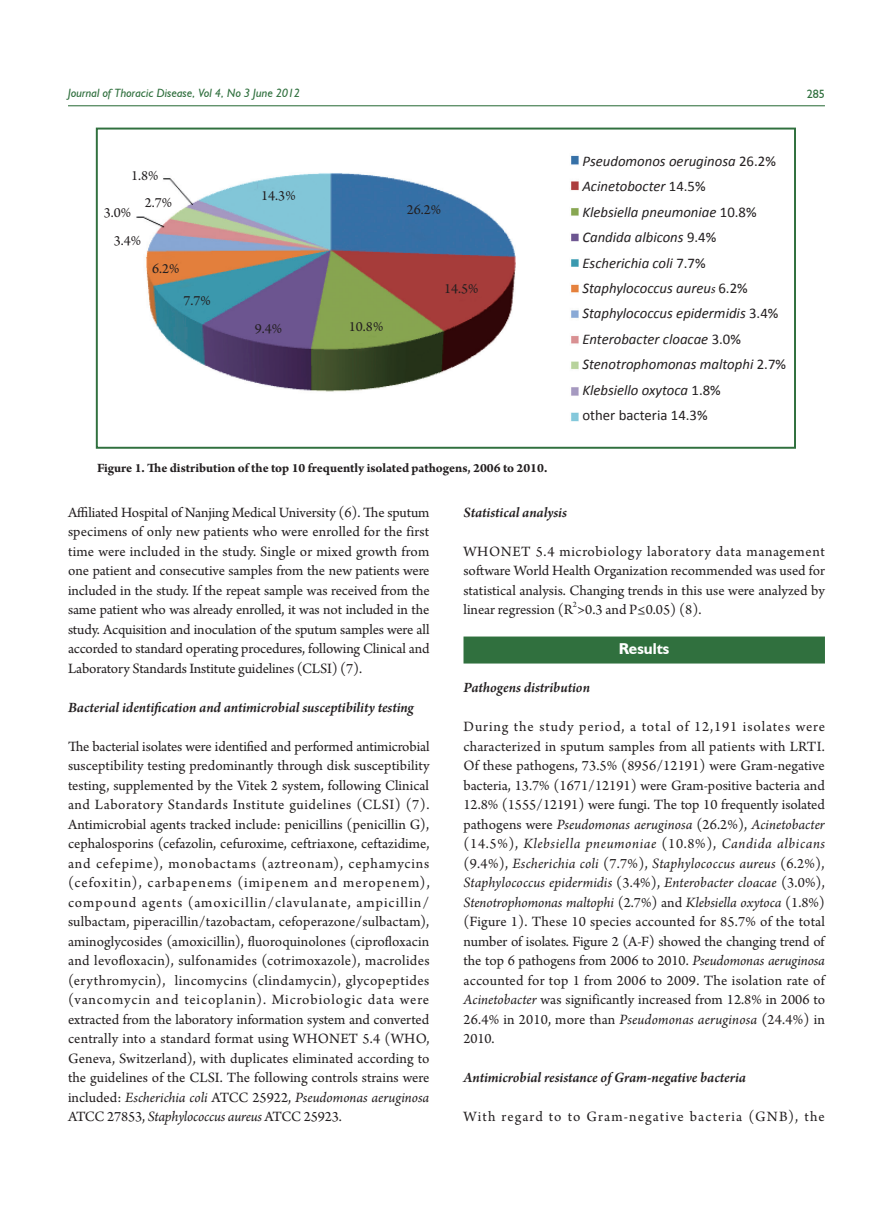
<style>
.page{position:relative;width:893px;height:1212px;background:#fff}
.page>*{position:absolute;margin:0;border:0;box-sizing:border-box;transform-origin:0 0}
.t1{font:700 15.75px "Humanist 521 BT";color:#fff}
.t2{font:15px/19.5px "Arno Pro";color:#231f20;text-align:justify}
.t3{font:italic 600 15px "Arno Pro";letter-spacing:-.005em;color:#231f20}
.t4{font:15px "Arno Pro";letter-spacing:.07em;color:#231f20}
.t5{font:italic 14.7px/25.3px "Calibri";color:#231f20}
.t6{font:14.7px/27.8px "Arno Pro";color:#231f20}
.t7{font:700 13.5px "Arno Pro";color:#231f20}
.t8{font:italic 12px "Humanist 521 BT";color:#30703e}
.t9{font:12px "Humanist 521 BT";color:#30703e}
.t10{font:8.7px "Arno Pro";color:#231f20}
.s1{font-style:normal}
.s2{font-family:"Arno Pro"}
.s3{font-style:italic}
</style>
<div class="page">
<hr style="left:68px;top:105px;width:757px;height:1px;background:#30703e">
<div style="left:463px;top:636px;width:362px;height:27px;background:#30703e"></div>
<img style="left:136px;top:155px;width:446px;height:267px">
<div style="left:96px;top:128px;width:700px;height:321px;border:2px solid #30703e"></div>
<p class="t8" style="left:68px;top:86px;width:234px">Journal of Thoracic Disease, Vol 4, No 3 June 2012</p>
<p class="t9" style="left:807px;top:87px;width:20px">285</p>
<p class="t6" style="left:131px;top:162px;width:29px">1.8%</p>
<p class="t6" style="left:114px;top:200px;width:29px;text-indent:-10px">3.0%<br>3.4%</p>
<p class="t6" style="left:152px;top:255px;width:29px">6.2%</p>
<p class="t6" style="left:145px;top:189px;width:29px">2.7%</p>
<p class="t6" style="left:184px;top:287px;width:29px">7.7%</p>
<p class="t6" style="left:261px;top:182px;width:36px">14.3%</p>
<p class="t6" style="left:407px;top:197px;width:36px">26.2%</p>
<p class="t6" style="left:255px;top:316px;width:29px">9.4%</p>
<p class="t6" style="left:349px;top:314px;width:36px">10.8%</p>
<p class="t6" style="left:444px;top:275px;width:36px">14.5%</p>
<p class="t7" style="left:97px;top:460px;width:452px">Figure 1. The distribution of the top 10 frequently isolated pathogens, 2006 to 2010.</p>
<p class="t5" style="left:582px;top:148px;width:205px">Pseudomonos oeruginosa <span class="s1">26.2%<br></span>Acinetobocter <span class="s1">14.5%<br></span>Klebsiella pneumoniae <span class="s1">10.8%<br></span>Candida albicons <span class="s1">9.4%<br></span>Escherichia coli <span class="s1">7.7%<br></span>Staphylococcus aureu<span class="s2">s</span> <span class="s1">6.2%<br></span>Staphylococcus epidermidis <span class="s1">3.4%<br></span>Enterobacter cloacae <span class="s1">3.0%<br></span>Stenotrophomonas maltophi <span class="s1">2.7%<br></span>Klebsiello oxytoca <span class="s1">1.8%<br>other bacteria 14.3%</span></p>
<p class="t2" style="left:68px;top:503px;width:363px">Affiliated Hospital of Nanjing Medical University (6). The sputum specimens of only new patients who were enrolled for the first time were included in the study. Single or mixed growth from one patient and consecutive samples from the new patients were included in the study. If the repeat sample was received from the same patient who was already enrolled, it was not included in the study. Acquisition and inoculation of the sputum samples were all accorded to standard operating procedures, following Clinical and Laboratory Standards Institute guidelines (CLSI) (7).</p>
<p class="t3" style="left:68px;top:698px;width:347px">Bacterial identification and antimicrobial susceptibility testing</p>
<p class="t2" style="left:68px;top:737px;width:363px">The bacterial isolates were identified and performed antimicrobial susceptibility testing predominantly through disk susceptibility testing, supplemented by the Vitek 2 system, following Clinical and Laboratory Standards Institute guidelines (CLSI) (7).<br>Antimicrobial agents tracked include: penicillins (penicillin G), cephalosporins (cefazolin, cefuroxime, ceftriaxone, ceftazidime, and cefepime), monobactams (aztreonam), cephamycins (cefoxitin), carbapenems (imipenem and meropenem), compound agents (amoxicillin/clavulanate, ampicillin/ sulbactam, piperacillin/tazobactam, cefoperazone/sulbactam), aminoglycosides (amoxicillin), fluoroquinolones (ciprofloxacin and levofloxacin), sulfonamides (cotrimoxazole), macrolides (erythromycin), lincomycins (clindamycin), glycopeptides (vancomycin and teicoplanin). Microbiologic data were extracted from the laboratory information system and converted centrally into a standard format using WHONET 5.4 (WHO, Geneva, Switzerland), with duplicates eliminated according to the guidelines of the CLSI. The following controls strains were included: <span class="s3">Escherichia coli</span> ATCC 25922, <span class="s3">Pseudomonas aeruginosa </span>ATCC 27853, <span class="s3">Staphylococcus aureus</span> ATCC 25923.</p>
<p class="t3" style="left:463px;top:503px;width:105px">Statistical analysis</p>
<p class="t2" style="left:463px;top:542px;width:363px">WHONET 5.4 microbiology laboratory data management software World Health Organization recommended was used for statistical analysis. Changing trends in this use were analyzed by linear regression (R &gt;0.3 and P≤0.05) (8).</p>
<p class="t10" style="left:573px;top:600px;width:6px">2</p>
<p class="t1" style="left:619px;top:639px;width:52px">Results</p>
<p class="t3" style="left:463px;top:679px;width:128px">Pathogens distribution</p>
<p class="t2" style="left:463px;top:718px;width:363px">During the study period, a total of 12,191 isolates were characterized in sputum samples from all patients with LRTI.<br>Of these pathogens, 73.5% (8956/12191) were Gram-negative bacteria, 13.7% (1671/12191) were Gram-positive bacteria and 12.8% (1555/12191) were fungi. The top 10 frequently isolated pathogens were <span class="s3">Pseudomonas aeruginosa</span> (26.2%), <span class="s3">Acinetobacter </span>(14.5%), <span class="s3">Klebsiella pneumoniae</span> (10.8%), <span class="s3">Candida albicans </span>(9.4%), <span class="s3">Escherichia coli</span> (7.7%), <span class="s3">Staphylococcus aureus</span> (6.2%), <span class="s3">Staphylococcus epidermidis</span> (3.4%), <span class="s3">Enterobacter cloacae</span> (3.0%), <span class="s3">Stenotrophomonas maltophi</span> (2.7%) and <span class="s3">Klebsiella oxytoca</span> (1.8%) (Figure 1). These 10 species accounted for 85.7% of the total number of isolates. Figure 2 (A-F) showed the changing trend of the top 6 pathogens from 2006 to 2010. <span class="s3">Pseudomonas aeruginosa </span>accounted for top 1 from 2006 to 2009. The isolation rate of <span class="s3">Acinetobacter</span> was significantly increased from 12.8% in 2006 to 26.4% in 2010, more than <span class="s3">Pseudomonas aeruginosa</span> (24.4%) in 2010.</p>
<p class="t3" style="left:463px;top:1069px;width:284px">Antimicrobial resistance of Gram-negative bacteria</p>
<p class="t4" style="left:463px;top:1108px;width:363px">With regard to to Gram-negative bacteria (GNB), the</p>
</div>
